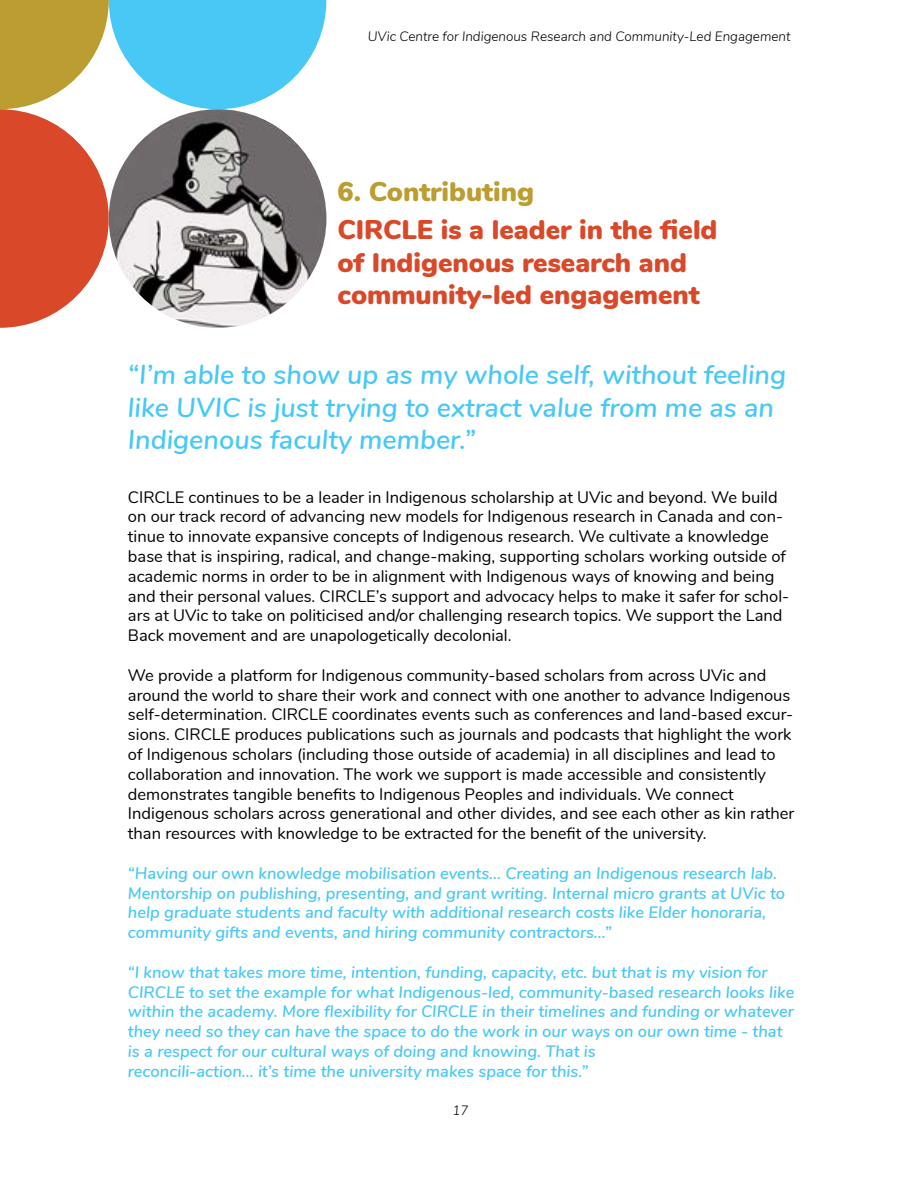
<style>
.page{position:relative;width:918px;height:1188px;background:#fff}
.page>*{position:absolute;margin:0;border:0;box-sizing:border-box;transform-origin:0 0}
.t1{font:italic 600 27px/32.4px "Nunito";color:#48c8f5}
.t2{font:900 27px/32.4px "Nunito";color:#d94828}
.t3{font:900 27px "Nunito";color:#bc9d31}
.t4{font:16.5px/19.8px "Nunito";color:#000}
.t5{font:italic 600 16.5px/19.8px "Nunito";color:#48c8f5}
.t6{font:italic 300 13.5px "Nunito";color:#000}
</style>
<div class="page">
<svg style="left:0;top:0;width:326px;height:328px"></svg>
<img style="left:109px;top:109px;width:217px;height:219px">
<p class="t6" style="left:368px;top:26px;width:424px">UVic Centre for Indigenous Research and Community-Led Engagement</p>
<h1 class="t3" style="left:338px;top:171px;width:198px">6. Contributing</h1>
<h1 class="t2" style="left:338px;top:212px;width:381px">CIRCLE is a leader in the field of Indigenous research and community-led engagement</h1>
<h1 class="t1" style="left:128px;top:357px;width:660px">“I’m able to show up as my whole self, without feeling like UVIC is just trying to extract value from me as an<br>Indigenous faculty member.”</h1>
<p class="t4" style="left:128px;top:486px;width:663px">CIRCLE continues to be a leader in Indigenous scholarship at UVic and beyond. We build on our track record of advancing new models for Indigenous research in Canada and con&shy;tinue to innovate expansive concepts of Indigenous research. We cultivate a knowledge base that is inspiring, radical, and change-making, supporting scholars working outside of academic norms in order to be in alignment with Indigenous ways of knowing and being and their personal values. CIRCLE’s support and advocacy helps to make it safer for schol&shy;ars at UVic to take on politicised and/or challenging research topics. We support the Land Back movement and are unapologetically decolonial.</p>
<p class="t4" style="left:128px;top:664px;width:668px">We provide a platform for Indigenous community-based scholars from across UVic and around the world to share their work and connect with one another to advance Indigenous self-determination. CIRCLE coordinates events such as conferences and land-based excur&shy;sions. CIRCLE produces publications such as journals and podcasts that highlight the work of Indigenous scholars (including those outside of academia) in all disciplines and lead to collaboration and innovation. The work we support is made accessible and consistently demonstrates tangible benefits to Indigenous Peoples and individuals. We connect Indigenous scholars across generational and other divides, and see each other as kin rather than resources with knowledge to be extracted for the benefit of the university.</p>
<p class="t5" style="left:128px;top:862px;width:659px">“Having our own knowledge mobilisation events... Creating an Indigenous research lab.<br>Mentorship on publishing, presenting, and grant writing. Internal micro grants at UVic to help graduate students and faculty with additional research costs like Elder honoraria, community gifts and events, and hiring community contractors...”</p>
<p class="t5" style="left:128px;top:961px;width:668px">“I know that takes more time, intention, funding, capacity, etc. but that is my vision for CIRCLE to set the example for what Indigenous-led, community-based research looks like within the academy. More flexibility for CIRCLE in their timelines and funding or whatever they need so they can have the space to do the work in our ways on our own time - that is a respect for our cultural ways of doing and knowing. That is<br>reconcili-action... it’s time the university makes space for this.”</p>
<p class="t6" style="left:452px;top:1101px;width:18px">17</p>
</div>
